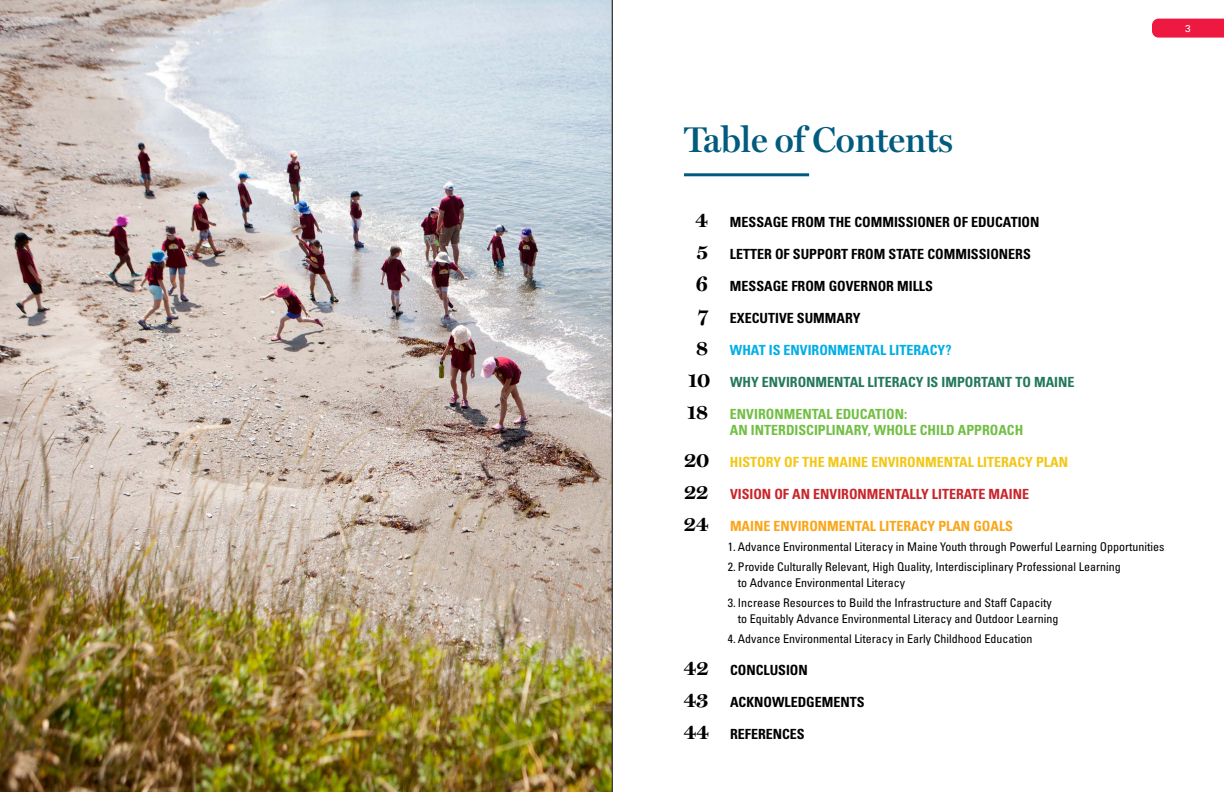
<style>
.page{position:relative;width:1224px;height:792px;background:#fff}
.page>*{position:absolute;margin:0;border:0;box-sizing:border-box;transform-origin:0 0}
.t1{font:600 36px "Miller Display";color:#005b7e}
.t2{font:700 condensed 14px "Univers LT Pro";color:#000}
.t3{font:700 condensed 14px/16px "Univers LT Pro";color:#72bf44}
.t4{font:700 condensed 14px "Univers LT Pro";color:#23785c}
.t5{font:700 condensed 14px "Univers LT Pro";color:#f3c716}
.t6{font:700 condensed 14px "Univers LT Pro";color:#c9252c}
.t7{font:700 condensed 14px "Univers LT Pro";color:#faa61a}
.t8{font:700 condensed 14px "Univers LT Pro";color:#00aee6}
.t9{font:condensed 12px/16px "Univers LT Pro";color:#000}
.t10{font:10px "Univers LT Pro 55 Roman";color:#fff}
.s1{font-family:"Miller Display";font-stretch:normal;font-size:21px}
.s2{font-family:"Miller Display";font-stretch:normal;font-size:21px;color:#000}
</style>
<div class="page">
<img style="left:0;top:0;width:612px;height:792px">
<hr style="left:684px;top:173px;width:125px;height:3px;background:#005b7e">
<svg style="left:1152px;top:19px;width:72px;height:19px"></svg>
<hr style="left:612px;top:0;width:1px;height:792px;background:#000">
<p class="t10" style="left:1185px;top:21px;width:7px">3</p>
<h1 class="t1" style="left:684px;top:118px;width:271px">Table of Contents</h1>
<p class="t2" style="left:696px;top:214px;width:345px"><span class="s1">4</span> MESSAGE FROM THE COMMISSIONER OF EDUCATION</p>
<p class="t2" style="left:697px;top:246px;width:336px"><span class="s1">5</span> LETTER OF SUPPORT FROM STATE COMMISSIONERS</p>
<p class="t2" style="left:696px;top:278px;width:239px"><span class="s1">6</span> MESSAGE FROM GOVERNOR MILLS</p>
<p class="t2" style="left:698px;top:310px;width:164px"><span class="s1">7</span> EXECUTIVE SUMMARY</p>
<p class="t8" style="left:696px;top:342px;width:257px"><span class="s2">8</span> WHAT IS ENVIRONMENTAL LITERACY?</p>
<p class="t4" style="left:688px;top:374px;width:388px"><span class="s2">10</span> WHY ENVIRONMENTAL LITERACY IS IMPORTANT TO MAINE</p>
<p class="t3" style="left:730px;top:406px;width:295px;text-indent:-43px"><span class="s2">18</span> ENVIRONMENTAL EDUCATION:<br>AN INTERDISCIPLINARY, WHOLE CHILD APPROACH</p>
<p class="t5" style="left:684px;top:454px;width:386px"><span class="s2">20</span> HISTORY OF THE MAINE ENVIRONMENTAL LITERACY PLAN</p>
<p class="t6" style="left:684px;top:486px;width:347px"><span class="s2">22</span> VISION OF AN ENVIRONMENTALLY LITERATE MAINE</p>
<p class="t7" style="left:684px;top:518px;width:331px"><span class="s2">24</span> MAINE ENVIRONMENTAL LITERACY PLAN GOALS</p>
<p class="t9" style="left:728px;top:539px;width:438px">1. Advance Environmental Literacy in Maine Youth through Powerful Learning Opportunities</p>
<p class="t9" style="left:738px;top:559px;width:384px;text-indent:-10px">2. Provide Culturally Relevant, High Quality, Interdisciplinary Professional Learning to Advance Environmental Literacy</p>
<p class="t9" style="left:738px;top:595px;width:322px;text-indent:-10px">3. Increase Resources to Build the Infrastructure and Staff Capacity to Equitably Advance Environmental Literacy and Outdoor Learning</p>
<p class="t9" style="left:728px;top:631px;width:306px">4. Advance Environmental Literacy in Early Childhood Education</p>
<p class="t2" style="left:684px;top:662px;width:125px"><span class="s1">42</span> CONCLUSION</p>
<p class="t2" style="left:684px;top:694px;width:182px"><span class="s1">43</span> ACKNOWLEDGEMENTS</p>
<p class="t2" style="left:684px;top:726px;width:122px"><span class="s1">44</span> REFERENCES</p>
</div>
